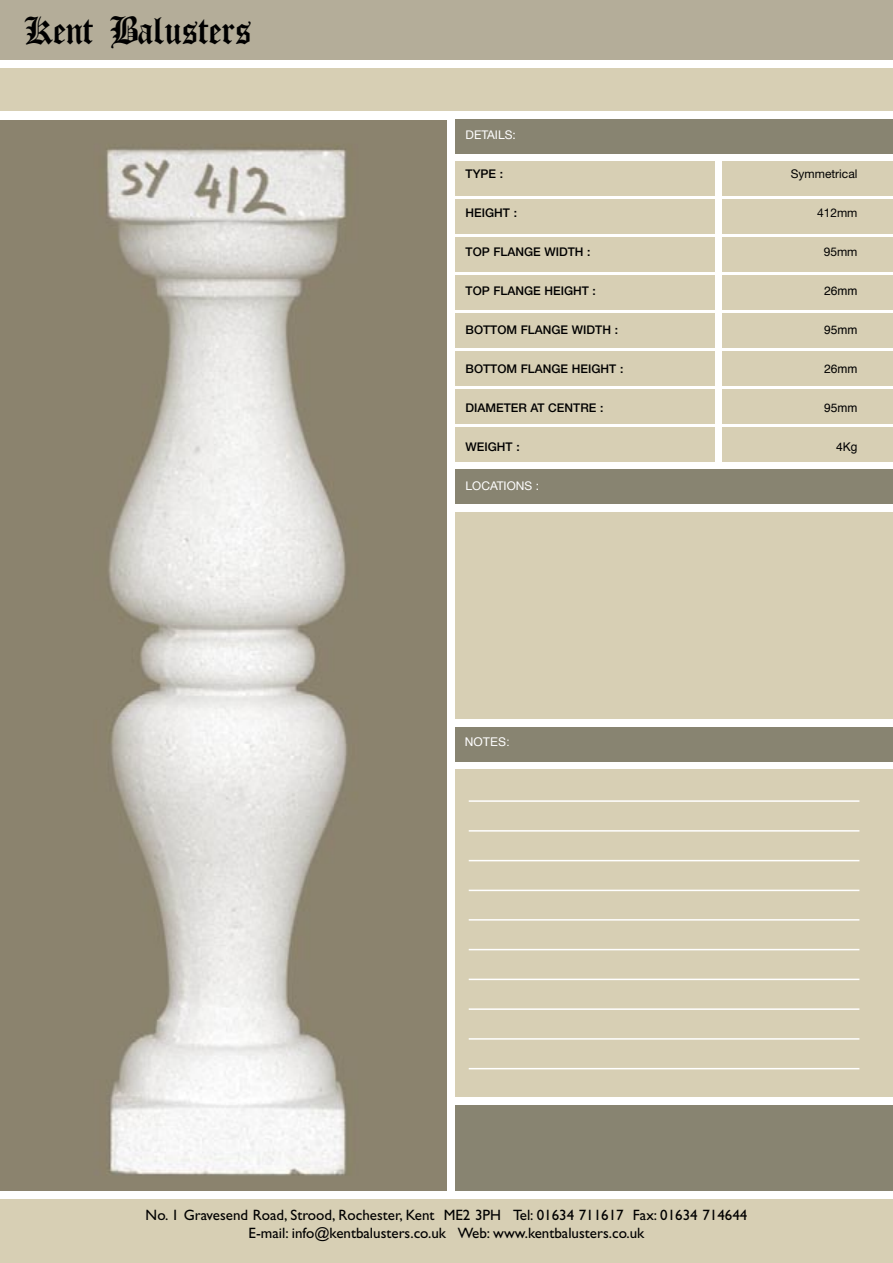
<style>
.page{position:relative;width:893px;height:1263px;background:#fff}
.page>*{position:absolute;margin:0;border:0;box-sizing:border-box;transform-origin:0 0}
.t1{font:36px "Old English";color:#000}
.t2{font:15px "Gill Sans";color:#000}
.t3{font:500 12px "Helvetica Neue";color:#000}
.t4{font:12px "Helvetica Neue";color:#000}
.t5{font:12px "Helvetica";color:#000}
.t6{font:12px "Helvetica Neue";color:#fff}
.t7{font:12px "Helvetica";color:#fff}
</style>
<div class="page">
<div style="left:455px;top:770px;width:438px;height:327px;background:#d7cfb4"></div>
<div style="left:455px;top:727px;width:438px;height:34px;background:#888471"></div>
<div style="left:455px;top:470px;width:438px;height:34px;background:#888471"></div>
<div style="left:455px;top:119px;width:438px;height:34px;background:#888471"></div>
<div style="left:455px;top:162px;width:259px;height:34px;background:#d7cfb4"></div>
<div style="left:455px;top:200px;width:259px;height:34px;background:#d7cfb4"></div>
<div style="left:455px;top:238px;width:259px;height:34px;background:#d7cfb4"></div>
<div style="left:455px;top:275px;width:259px;height:34px;background:#d7cfb4"></div>
<div style="left:455px;top:313px;width:259px;height:34px;background:#d7cfb4"></div>
<div style="left:455px;top:351px;width:259px;height:34px;background:#d7cfb4"></div>
<div style="left:455px;top:389px;width:259px;height:34px;background:#d7cfb4"></div>
<div style="left:455px;top:427px;width:259px;height:34px;background:#d7cfb4"></div>
<div style="left:723px;top:162px;width:170px;height:34px;background:#d7cfb4"></div>
<div style="left:723px;top:200px;width:170px;height:34px;background:#d7cfb4"></div>
<div style="left:723px;top:238px;width:170px;height:34px;background:#d7cfb4"></div>
<div style="left:723px;top:275px;width:170px;height:34px;background:#d7cfb4"></div>
<div style="left:723px;top:313px;width:170px;height:34px;background:#d7cfb4"></div>
<div style="left:723px;top:351px;width:170px;height:34px;background:#d7cfb4"></div>
<div style="left:723px;top:389px;width:170px;height:34px;background:#d7cfb4"></div>
<div style="left:723px;top:427px;width:170px;height:34px;background:#d7cfb4"></div>
<div style="left:0;top:68px;width:893px;height:43px;background:#d7cfb4"></div>
<div style="left:0;top:0;width:893px;height:60px;background:#b4ad99"></div>
<hr style="left:469px;top:919px;width:390px;height:1px;background:#fff">
<hr style="left:469px;top:949px;width:390px;height:1px;background:#fff">
<hr style="left:469px;top:979px;width:390px;height:1px;background:#fff">
<hr style="left:469px;top:1008px;width:390px;height:2px;background:#fff">
<hr style="left:469px;top:1038px;width:390px;height:2px;background:#fff">
<hr style="left:469px;top:1068px;width:390px;height:1px;background:#fff">
<hr style="left:469px;top:800px;width:390px;height:2px;background:#fff">
<hr style="left:469px;top:830px;width:390px;height:2px;background:#fff">
<hr style="left:469px;top:860px;width:390px;height:1px;background:#fff">
<hr style="left:469px;top:890px;width:390px;height:1px;background:#fff">
<img style="left:0;top:120px;width:446px;height:1071px">
<div style="left:0;top:1199px;width:893px;height:64px;background:#d7cfb4"></div>
<div style="left:455px;top:1106px;width:438px;height:85px;background:#888471"></div>
<div style="left:455px;top:512px;width:438px;height:207px;background:#d7cfb4"></div>
<p class="t1" style="left:25px;top:10px;width:229px">Kent Balusters</p>
<p class="t6" style="left:466px;top:128px;width:52px">DETAILS:</p>
<p class="t3" style="left:466px;top:167px;width:39px">TYPE :</p>
<p class="t4" style="left:791px;top:167px;width:68px">Symmetrical</p>
<p class="t3" style="left:466px;top:206px;width:53px">HEIGHT :</p>
<p class="t4" style="left:817px;top:206px;width:42px">412mm</p>
<p class="t3" style="left:466px;top:245px;width:127px">TOP FLANGE WIDTH :</p>
<p class="t4" style="left:824px;top:245px;width:35px">95mm</p>
<p class="t3" style="left:466px;top:284px;width:132px">TOP FLANGE HEIGHT :</p>
<p class="t5" style="left:824px;top:283px;width:35px">26mm</p>
<p class="t3" style="left:466px;top:323px;width:154px">BOTTOM FLANGE WIDTH :</p>
<p class="t5" style="left:824px;top:322px;width:35px">95mm</p>
<p class="t3" style="left:466px;top:362px;width:159px">BOTTOM FLANGE HEIGHT :</p>
<p class="t5" style="left:824px;top:361px;width:35px">26mm</p>
<p class="t3" style="left:466px;top:401px;width:139px">DIAMETER AT CENTRE :</p>
<p class="t5" style="left:824px;top:400px;width:35px">95mm</p>
<p class="t3" style="left:466px;top:440px;width:56px">WEIGHT :</p>
<p class="t5" style="left:836px;top:439px;width:23px">4Kg</p>
<p class="t6" style="left:466px;top:479px;width:75px">LOCATIONS :</p>
<p class="t7" style="left:465px;top:734px;width:46px">NOTES:</p>
<p class="t2" style="left:146px;top:1207px;width:603px">No. 1 Gravesend Road, Strood, Rochester, Kent ME2 3PH Tel: 01634 711617 Fax: 01634 714644</p>
<p class="t2" style="left:248px;top:1225px;width:397px">E-mail: info@kentbalusters.co.uk Web: www.kentbalusters.co.uk</p>
</div>
